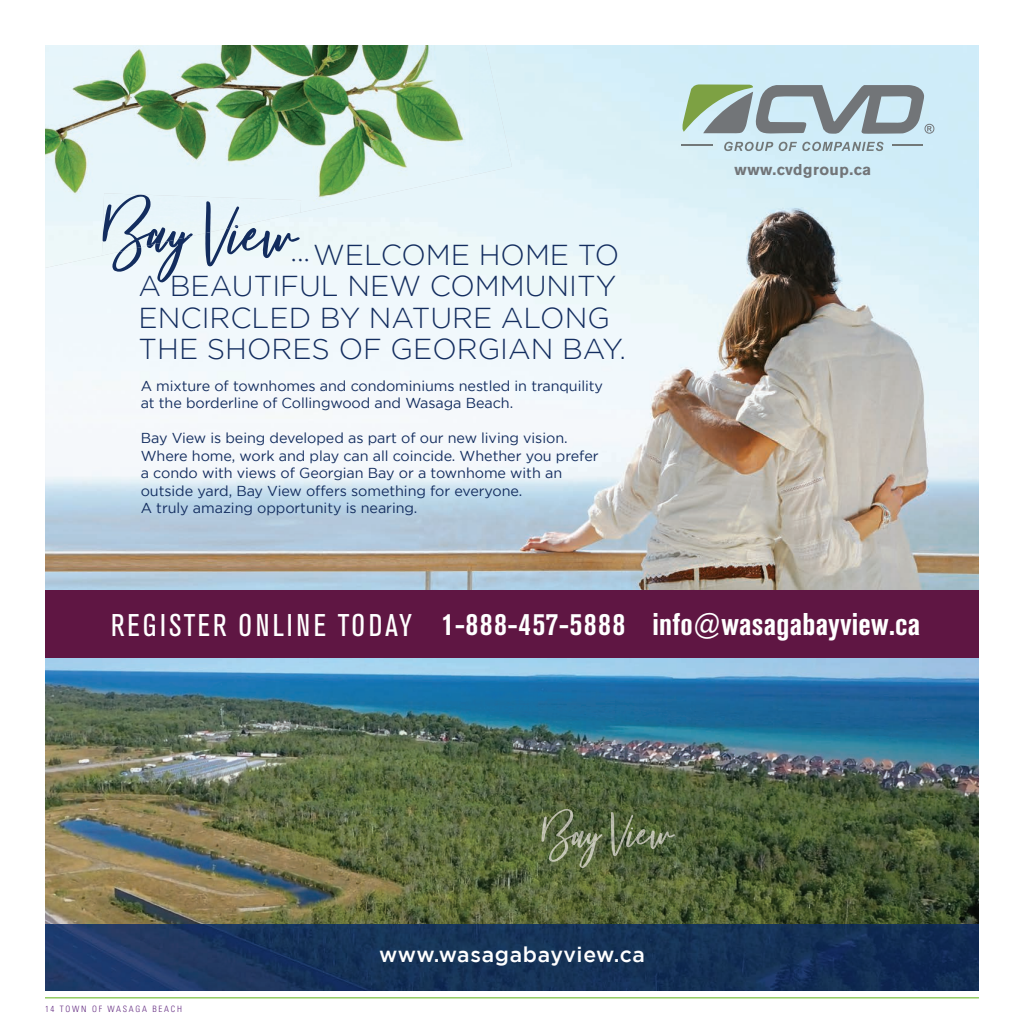
<style>
.page{position:relative;width:1024px;height:1035px;background:#fff}
.page>*{position:absolute;margin:0;border:0;box-sizing:border-box;transform-origin:0 0}
.t1{font:78.75px "Beautiful Bloom Alt";color:#132d5f}
.t2{font:44.25px "Beautiful Bloom Alt";color:#132d5f}
.t3{font:700 condensed 31.12px "Akzidenz Grotesk BE";letter-spacing:.01em;color:#fff}
.t4{font:300 28.75px/31.2px "Gotham";color:#132d5f}
.t5{font:500 21.25px "Gotham";letter-spacing:.03em;color:#fff}
.t6{font:700 15.62px "Akzidenz Grotesk BE";letter-spacing:.03em;color:#727578}
.t7{font:14.38px/17.5px "Gotham";letter-spacing:-.005em;color:#132d5f}
.t8{font:300 condensed 8.75px "Univers LT Std";letter-spacing:.2em;color:#632a80}
.s1{font-weight:400}
.s2{font-size:31.25px}
</style>
<div class="page">
<hr style="left:45px;top:997px;width:934px;height:1px;background:#7cc042">
<img style="left:45px;top:45px;width:934px;height:545px">
<img style="left:45px;top:657px;width:934px;height:334px">
<svg style="left:724px;top:142px;width:159px;height:9px"></svg>
<hr style="left:681px;top:145px;width:32px;height:1px;background:#727878">
<hr style="left:893px;top:145px;width:30px;height:1px;background:#727878">
<svg style="left:681px;top:84px;width:253px;height:50px;background:#a0b2b0"></svg>
<div style="left:45px;top:590px;width:934px;height:67px;background:#5f1643"></div>
<img style="left:45px;top:45px;width:85px;height:223px">
<img style="left:130px;top:45px;width:340px;height:168px">
<div style="left:469px;top:45px;width:43px;height:131px;background:#dbf1f8"></div>
<img style="left:102px;top:193px;width:199px;height:63px">
<img style="left:541px;top:809px;width:134px;height:59px">
<h1 class="t1" style="left:105px;top:185px;width:195px;rotate:2deg">Bay View</h1>
<h3 class="t4" style="left:138px;top:239px;width:489px;text-indent:175px">WELCOME HOME TO<br>A BEAUTIFUL NEW COMMUNITY<br>ENCIRCLED BY NATURE ALONG<br>THE SHORES OF GEORGIAN BAY.</h3>
<h2 class="t2" style="left:293px;top:224px;width:18px">...</h2>
<p class="t7" style="left:141px;top:377px;width:464px">A mixture of townhomes and condominiums nestled in tranquility at the borderline of Collingwood and Wasaga Beach.</p>
<p class="t7" style="left:141px;top:429px;width:459px">Bay View is being developed as part of our new living vision.<br>Where home, work and play can all coincide. Whether you prefer a condo with views of Georgian Bay or a townhome with an outside yard, Bay View offers something for everyone.<br>A truly amazing opportunity is nearing.</p>
<p class="t6" style="left:734px;top:161px;width:138px">www.cvdgroup.ca</p>
<h3 class="t3" style="left:111px;top:606px;width:810px"><span class="s1">REGISTER ONLINE TODAY</span> <span class="s2">1-888-457-5888</span> info@wasagabayview.ca</h3>
<p class="t8" style="left:45px;top:1004px;width:138px">14 TOWN OF WASAGA BEACH</p>
<h3 class="t5" style="left:379px;top:943px;width:267px">www.wasagabayview.ca</h3>
</div>
